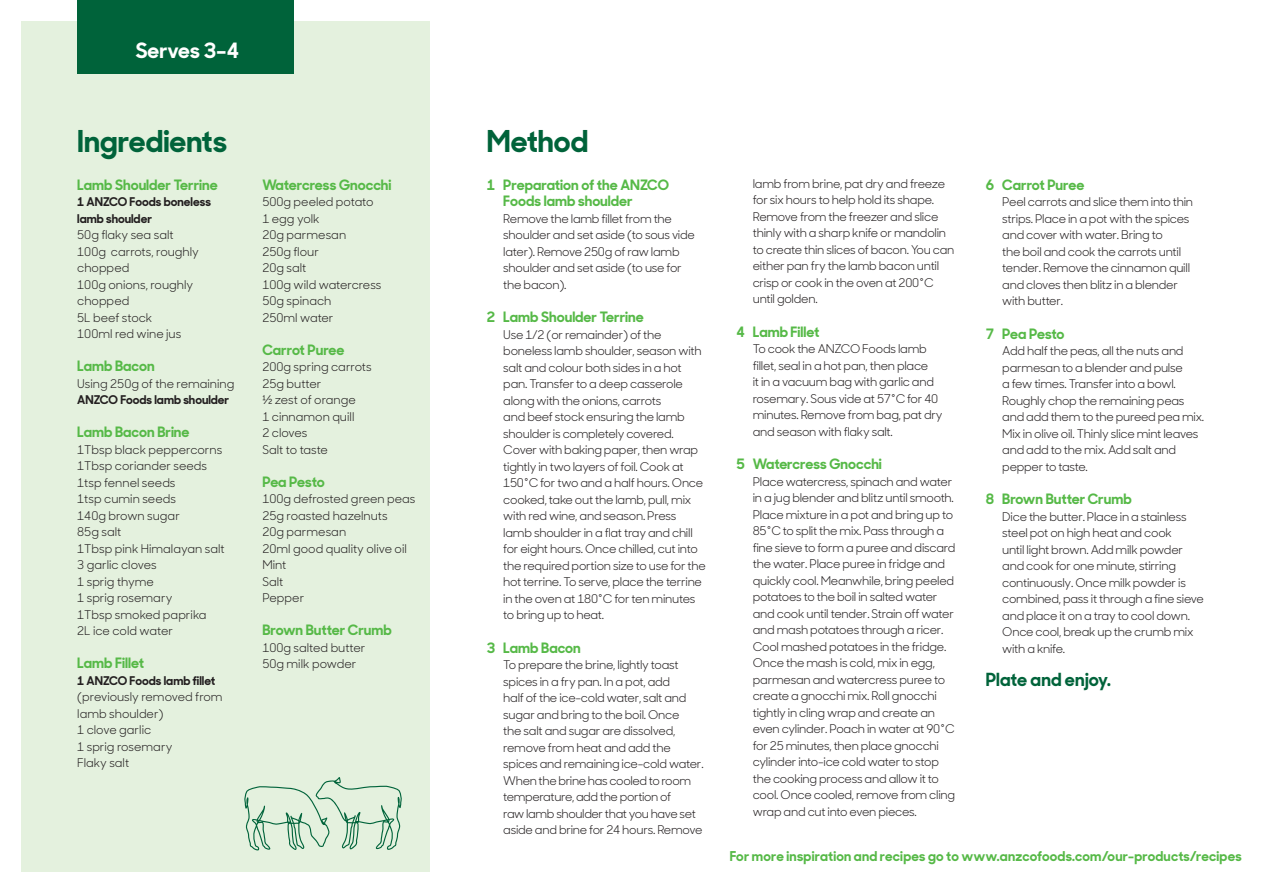
<style>
.page{position:relative;width:1263px;height:893px;background:#fff}
.page>*{position:absolute;margin:0;border:0;box-sizing:border-box;transform-origin:0 0}
.t1{font:700 30px "Sharp Sans Display No 1";color:#00633a}
.t2{font:700 21px "Sharp Sans Display No 1";color:#fff}
.t3{font:700 18px "Sharp Sans Display No 1";letter-spacing:.005em;color:#00633a}
.t4{font:700 14.25px/16.5px "Sharp Sans Display No 1";color:#56b947}
.t5{font:700 13.5px "Sharp Sans Display No 1";letter-spacing:.015em;color:#56b947}
.t6{font:12px/16.5px "Sharp Sans Display No 1";letter-spacing:-.02em;color:#231f20}
.t7{font:12px/16.5px "Sharp Sans Display No 1";color:#231f20}
.t8{font:700 12px/16.5px "Sharp Sans Display No 1";color:#231f20}
</style>
<div class="page">
<div style="left:21px;top:21px;width:408px;height:851px;background:#e4f1de"></div>
<div style="left:77px;top:0;width:217px;height:73px;background:#00633a"></div>
<svg style="left:244px;top:777px;width:158px;height:73px"></svg>
<h2 class="t2" style="left:136px;top:33px;width:105px">Serves 3–4</h2>
<h1 class="t1" style="left:77px;top:116px;width:151px">Ingredients</h1>
<p class="t4" style="left:77px;top:175px;width:142px">Lamb Shoulder Terrine</p>
<p class="t8" style="left:77px;top:192px;width:135px">1 ANZCO Foods boneless lamb shoulder</p>
<p class="t7" style="left:77px;top:226px;width:123px">50g flaky sea salt<br>100g carrots, roughly chopped<br>100g onions, roughly chopped<br>5L beef stock<br>100ml red wine jus</p>
<p class="t4" style="left:77px;top:356px;width:79px">Lamb Bacon</p>
<p class="t7" style="left:77px;top:374px;width:159px">Using 250g of the remaining</p>
<p class="t8" style="left:77px;top:390px;width:153px">ANZCO Foods lamb shoulder</p>
<p class="t4" style="left:77px;top:422px;width:114px">Lamb Bacon Brine</p>
<p class="t7" style="left:77px;top:440px;width:149px">1Tbsp black peppercorns<br>1Tbsp coriander seeds<br>1tsp fennel seeds<br>1tsp cumin seeds<br>140g brown sugar<br>85g salt<br>1Tbsp pink Himalayan salt<br>3 garlic cloves<br>1 sprig thyme<br>1 sprig rosemary<br>1Tbsp smoked paprika<br>2L ice cold water</p>
<p class="t4" style="left:77px;top:653px;width:68px">Lamb Fillet</p>
<p class="t8" style="left:77px;top:671px;width:140px">1 ANZCO Foods lamb fillet</p>
<p class="t7" style="left:77px;top:688px;width:147px">(previously removed from lamb shoulder)<br>1 clove garlic<br>1 sprig rosemary<br>Flaky salt</p>
<p class="t4" style="left:262px;top:175px;width:131px">Watercress Gnocchi</p>
<p class="t7" style="left:262px;top:193px;width:121px">500g peeled potato<br>1 egg yolk<br>20g parmesan<br>250g flour<br>20g salt<br>100g wild watercress<br>50g spinach<br>250ml water</p>
<p class="t4" style="left:262px;top:340px;width:84px">Carrot Puree</p>
<p class="t7" style="left:262px;top:358px;width:111px">200g spring carrots<br>25g butter<br>½ zest of orange<br>1 cinnamon quill<br>2 cloves<br>Salt to taste</p>
<p class="t4" style="left:262px;top:472px;width:64px">Pea Pesto</p>
<p class="t7" style="left:262px;top:490px;width:155px">100g defrosted green peas<br>25g roasted hazelnuts<br>20g parmesan<br>20ml good quality olive oil<br>Mint<br>Salt<br>Pepper</p>
<p class="t4" style="left:262px;top:620px;width:131px">Brown Butter Crumb</p>
<p class="t7" style="left:262px;top:638px;width:105px">100g salted butter<br>50g milk powder</p>
<h1 class="t1" style="left:487px;top:116px;width:103px">Method</h1>
<p class="t4" style="left:503px;top:175px;width:167px;text-indent:-16px">1 Preparation of the ANZCO<br>Foods lamb shoulder</p>
<p class="t6" style="left:503px;top:209px;width:193px">Remove the lamb fillet from the shoulder and set aside (to sous vide later). Remove 250g of raw lamb shoulder and set aside (to use for the bacon).</p>
<p class="t4" style="left:487px;top:307px;width:158px">2 Lamb Shoulder Terrine</p>
<p class="t6" style="left:503px;top:325px;width:204px">Use 1/2 (or remainder) of the boneless lamb shoulder, season with salt and colour both sides in a hot pan. Transfer to a deep casserole along with the onions, carrots<br>and beef stock ensuring the lamb shoulder is completely covered.<br>Cover with baking paper, then wrap tightly in two layers of foil. Cook at 150°C for two and a half hours. Once cooked, take out the lamb, pull, mix with red wine, and season. Press lamb shoulder in a flat tray and chill for eight hours. Once chilled, cut into the required portion size to use for the hot terrine. To serve, place the terrine in the oven at 180°C for ten minutes to bring up to heat.</p>
<p class="t4" style="left:487px;top:638px;width:95px">3 Lamb Bacon</p>
<p class="t6" style="left:503px;top:656px;width:202px">To prepare the brine, lightly toast spices in a fry pan. In a pot, add<br>half of the ice-cold water, salt and sugar and bring to the boil. Once<br>the salt and sugar are dissolved, remove from heat and add the spices and remaining ice-cold water.<br>When the brine has cooled to room temperature, add the portion of<br>raw lamb shoulder that you have set aside and brine for 24 hours. Remove</p>
<p class="t6" style="left:753px;top:174px;width:203px">lamb from brine, pat dry and freeze for six hours to help hold its shape.<br>Remove from the freezer and slice thinly with a sharp knife or mandolin to create thin slices of bacon. You can either pan fry the lamb bacon until crisp or cook in the oven at 200°C until golden.</p>
<p class="t4" style="left:736px;top:322px;width:85px">4 Lamb Fillet</p>
<p class="t6" style="left:753px;top:340px;width:191px">To cook the ANZCO Foods lamb fillet, seal in a hot pan, then place<br>it in a vacuum bag with garlic and rosemary. Sous vide at 57°C for 40 minutes. Remove from bag, pat dry and season with flaky salt.</p>
<p class="t4" style="left:736px;top:455px;width:147px">5 Watercress Gnocchi</p>
<p class="t6" style="left:753px;top:472px;width:204px">Place watercress, spinach and water in a jug blender and blitz until smooth.<br>Place mixture in a pot and bring up to 85°C to split the mix. Pass through a fine sieve to form a puree and discard the water. Place puree in fridge and quickly cool. Meanwhile, bring peeled potatoes to the boil in salted water and cook until tender. Strain off water and mash potatoes through a ricer.<br>Cool mashed potatoes in the fridge.<br>Once the mash is cold, mix in egg, parmesan and watercress puree to create a gnocchi mix. Roll gnocchi tightly in cling wrap and create an even cylinder. Poach in water at 90°C for 25 minutes, then place gnocchi cylinder into-ice cold water to stop the cooking process and allow it to cool. Once cooled, remove from cling wrap and cut into even pieces.</p>
<p class="t4" style="left:986px;top:175px;width:100px">6 Carrot Puree</p>
<p class="t6" style="left:1002px;top:193px;width:192px">Peel carrots and slice them into thin strips. Place in a pot with the spices and cover with water. Bring to<br>the boil and cook the carrots until tender. Remove the cinnamon quill and cloves then blitz in a blender with butter.</p>
<p class="t4" style="left:986px;top:324px;width:80px">7 Pea Pesto</p>
<p class="t6" style="left:1002px;top:342px;width:203px">Add half the peas, all the nuts and parmesan to a blender and pulse<br>a few times. Transfer into a bowl.<br>Roughly chop the remaining peas and add them to the pureed pea mix.<br>Mix in olive oil. Thinly slice mint leaves and add to the mix. Add salt and pepper to taste.</p>
<p class="t4" style="left:986px;top:489px;width:147px">8 Brown Butter Crumb</p>
<p class="t6" style="left:1002px;top:507px;width:203px">Dice the butter. Place in a stainless steel pot on high heat and cook<br>until light brown. Add milk powder and cook for one minute, stirring continuously. Once milk powder is combined, pass it through a fine sieve and place it on a tray to cool down.<br>Once cool, break up the crumb mix with a knife.</p>
<h3 class="t3" style="left:986px;top:665px;width:127px">Plate and enjoy.</h3>
<p class="t5" style="left:730px;top:844px;width:513px">For more inspiration and recipes go to www.anzcofoods.com/our-products/recipes</p>
</div>
